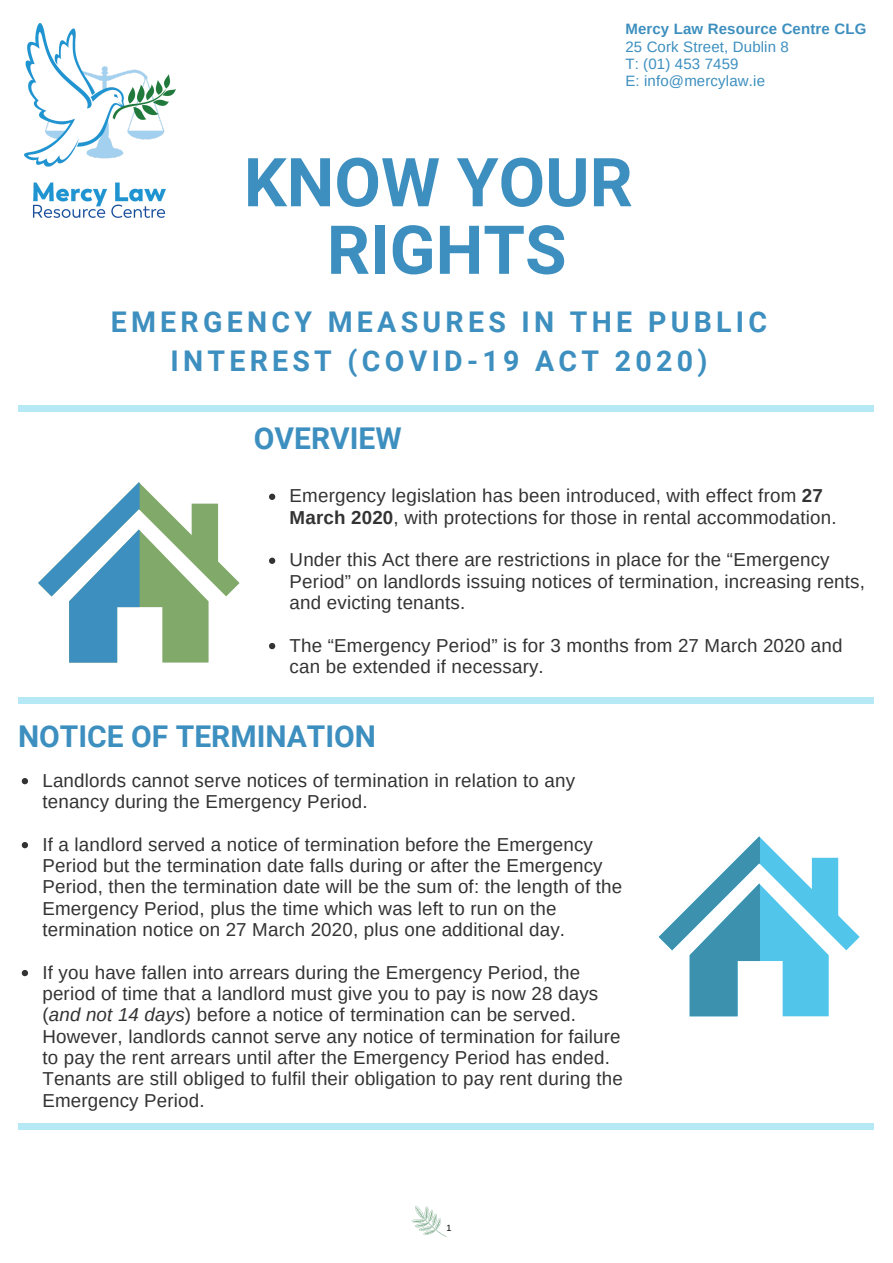
<style>
.page{position:relative;width:893px;height:1263px;background:#fff}
.page>*{position:absolute;margin:0;border:0;box-sizing:border-box;transform-origin:0 0}
.t1{font:700 67.5px/67.5px "Roboto";color:#3d8fbf;text-align:center}
.t2{font:700 30px "Roboto";color:#3d8fbf}
.t3{font:700 28.5px/39.4px "Roboto";letter-spacing:.15em;color:#3d8fbf;text-align:center}
.t4{font:18.75px/21.3px "Arimo";letter-spacing:.01em;color:#333}
.t5{font:15px/17.2px "Arimo";letter-spacing:.01em;color:#3d8fbf}
.t6{font:700 15px "Arimo";letter-spacing:.01em;color:#3d8fbf}
.t7{font:9px "Arimo";color:#000}
.s1{font-weight:700}
.s2{font-style:italic}
</style>
<div class="page">
<img style="left:24px;top:23px;width:151px;height:194px">
<div style="left:18px;top:698px;width:855px;height:6px;background:#b4e9f5"></div>
<svg style="left:269px;top:494px;width:6px;height:6px"></svg>
<svg style="left:269px;top:558px;width:6px;height:6px"></svg>
<svg style="left:269px;top:643px;width:6px;height:6px"></svg>
<svg style="left:38px;top:482px;width:201px;height:180px"></svg>
<div style="left:18px;top:1124px;width:855px;height:6px;background:#b4e9f5"></div>
<svg style="left:22px;top:778px;width:6px;height:6px"></svg>
<svg style="left:22px;top:842px;width:6px;height:6px"></svg>
<svg style="left:22px;top:970px;width:6px;height:6px"></svg>
<svg style="left:658px;top:836px;width:201px;height:180px"></svg>
<div style="left:18px;top:406px;width:855px;height:6px;background:#b4e9f5"></div>
<svg style="left:411px;top:1206px;width:36px;height:31px"></svg>
<p class="t6" style="left:625px;top:21px;width:242px">Mercy Law Resource Centre CLG</p>
<p class="t5" style="left:625px;top:38px;width:165px">25 Cork Street, Dublin 8<br>T: (01) 453 7459<br>E: info@mercylaw.ie</p>
<h1 class="t1" style="left:244px;top:149px;width:390px">KNOW YOUR<br>RIGHTS</h1>
<h3 class="t3" style="left:111px;top:302px;width:658px">EMERGENCY MEASURES IN THE PUBLIC<br>INTEREST (COVID-19 ACT 2020)</h3>
<h2 class="t2" style="left:254px;top:421px;width:149px">OVERVIEW</h2>
<p class="t4" style="left:290px;top:485px;width:548px">Emergency legislation has been introduced, with effect from <span class="s1">27<br>March 2020</span>, with protections for those in rental accommodation.</p>
<p class="t4" style="left:290px;top:549px;width:577px">Under this Act there are restrictions in place for the “Emergency<br>Period” on landlords issuing notices of termination, increasing rents, and evicting tenants.</p>
<p class="t4" style="left:290px;top:634px;width:554px">The “Emergency Period” is for 3 months from 27 March 2020 and can be extended if necessary.</p>
<h2 class="t2" style="left:18px;top:719px;width:359px">NOTICE OF TERMINATION</h2>
<p class="t4" style="left:42px;top:770px;width:534px">Landlords cannot serve notices of termination in relation to any tenancy during the Emergency Period.</p>
<p class="t4" style="left:42px;top:833px;width:581px">If a landlord served a notice of termination before the Emergency Period but the termination date falls during or after the Emergency Period, then the termination date will be the sum of: the length of the Emergency Period, plus the time which was left to run on the termination notice on 27 March 2020, plus one additional day.</p>
<p class="t4" style="left:42px;top:961px;width:582px">If you have fallen into arrears during the Emergency Period, the period of time that a landlord must give you to pay is now 28 days (<span class="s2">and not 14 days</span>) before a notice of termination can be served.<br>However, landlords cannot serve any notice of termination for failure to pay the rent arrears until after the Emergency Period has ended.<br>Tenants are still obliged to fulfil their obligation to pay rent during the Emergency Period.</p>
<p class="t7" style="left:446px;top:1223px;width:7px">1</p>
</div>
